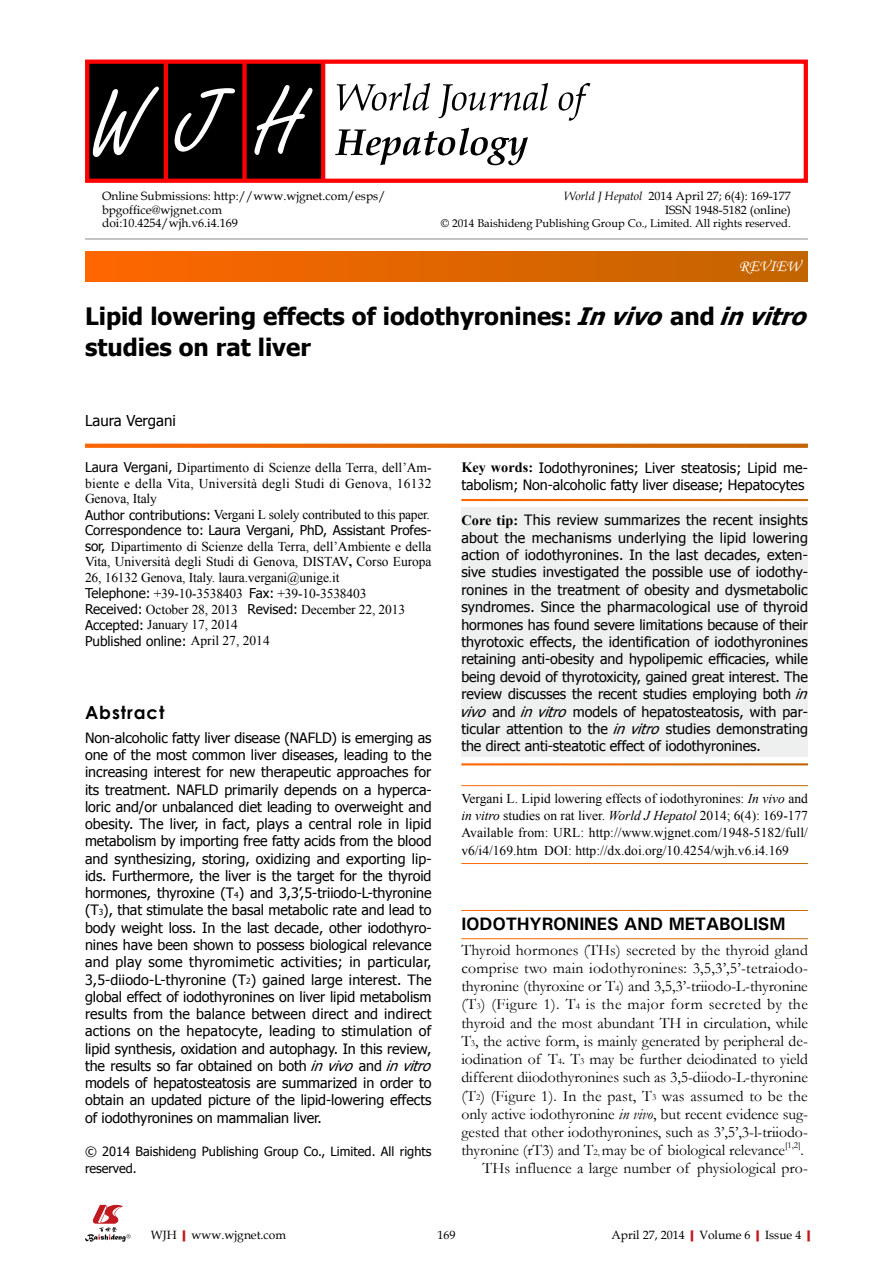
<style>
.page{position:relative;width:893px;height:1263px;background:#fff}
.page>*{position:absolute;margin:0;border:0;box-sizing:border-box;transform-origin:0 0}
.t1{font:700 24px/31.5px "Tahoma";color:#000}
.t2{font:700 18px "Univers";letter-spacing:-.01em;color:#000}
.t3{font:700 18px "Century Gothic";letter-spacing:.05em;color:#000}
.t4{font:16.5px "Monotype Corsiva";color:#fff}
.t5{font:15.75px/18.3px "Garamond";letter-spacing:-.005em;color:#000;text-align:justify}
.t6{font:15px "Tahoma";color:#000}
.t7{font:14.25px/17.2px "Tahoma";letter-spacing:-.005em;color:#000}
.t8{font:13.5px/15.8px "Times New Roman";letter-spacing:-.005em;color:#000}
.t9{font:12.75px/17.2px "Tahoma";color:#000}
.t10{font:12px/13.5px "Book Antiqua";color:#000}
.t11{font:11.25px "Book Antiqua";color:#000}
.t12{font:9.15px "Garamond";color:#000}
.s1{font-style:italic}
.s2{font-family:"Tahoma"}
.s3{font-weight:700}
.s4{font-size:8.25px}
.s5{font-family:"Times New Roman";font-weight:700}
.s6{font-size:9.15px}
.s7{font-weight:700;color:#c01920}
</style>
<div class="page">
<div style="left:461px;top:507px;width:347px;height:250px;background:#eeefef"></div>
<hr style="left:85px;top:239px;width:723px;height:1px;background:#898989">
<svg style="left:85px;top:444px;width:723px;height:4px;background:#e16a08"></svg>
<div style="left:85px;top:252px;width:723px;height:29px;background:linear-gradient(to right,#f60,#c16500)"></div>
<svg style="left:85px;top:1205px;width:46px;height:37px"></svg>
<div style="left:87px;top:61px;width:236px;height:121px;background:#000"></div>
<hr style="left:164px;top:61px;width:4px;height:121px;background:#f00">
<div style="left:242px;top:61px;width:5px;height:121px;background:#f00"></div>
<hr style="left:321px;top:61px;width:4px;height:121px;background:#f00">
<div style="left:85px;top:60px;width:723px;height:123px;border:4px solid #f00"></div>
<svg style="left:254px;top:85px;width:58px;height:70px"></svg>
<svg style="left:175px;top:88px;width:60px;height:64px"></svg>
<svg style="left:93px;top:87px;width:66px;height:70px"></svg>
<svg style="left:337px;top:83px;width:253px;height:38px"></svg>
<svg style="left:335px;top:128px;width:193px;height:37px"></svg>
<p class="t10" style="left:102px;top:189px;width:285px">Online Submissions: http://www.wjgnet.com/esps/ bpgoffice@wjgnet.com<br>doi:10.4254/wjh.v6.i4.169</p>
<p class="t10" style="left:564px;top:189px;width:228px;text-align:right"><span class="s1">World J Hepatol</span> 2014 April 27; 6(4): 169-177<br>ISSN 1948-5182 (online)</p>
<p class="t11" style="left:441px;top:215px;width:352px">© 2014 Baishideng Publishing Group Co., Limited. All rights reserved.</p>
<p class="t4" style="left:739px;top:256px;width:63px">REVIEW</p>
<p class="t1" style="left:85px;top:298px;width:732px">Lipid lowering effects of iodothyronines: <span class="s1">Invivo</span> and <span class="s1">invitro </span>studies on rat liver</p>
<p class="t6" style="left:85px;top:410px;width:92px">Laura Vergani</p>
<p class="t8" style="left:85px;top:459px;width:348px"><span class="s2">Laura Vergani,</span> Dipartimento di Scienze della Terra, dell’Am&shy;biente e della Vita, Università degli Studi di Genova, 16132<br>Genova, Italy<br><span class="s2">Author contributions:</span> Vergani L solely contributed to this paper.<br><span class="s2">Correspondence to: Laura Vergani, PhD, Assistant Profes&shy;sor,</span> Dipartimento di Scienze della Terra, dell’Ambiente e della Vita, Università degli Studi di Genova, DISTAV<span class="s3">,</span> Corso Europa 26, 16132 Genova, Italy. laura.vergani@unige.it<br><span class="s2">Telephone:</span> +39-10-3538403 <span class="s2">Fax:</span> +39-10-3538403<br><span class="s2">Received:</span> October 28, 2013 <span class="s2">Revised:</span> December 22, 2013<br><span class="s2">Accepted:</span> January 17, 2014<br><span class="s2">Published online:</span> April 27, 2014</p>
<p class="t3" style="left:85px;top:699px;width:81px">Abstract</p>
<p class="t7" style="left:85px;top:728px;width:353px">Non-alcoholic fatty liver disease (NAFLD) is emerging as one of the most common liver diseases, leading to the increasing interest for new therapeutic approaches for its treatment. NAFLD primarily depends on a hyperca&shy;loric and/or unbalanced diet leading to overweight and obesity. The liver, in fact, plays a central role in lipid metabolism by importing free fatty acids from the blood and synthesizing, storing, oxidizing and exporting lip&shy;ids. Furthermore, the liver is the target for the thyroid hormones, thyroxine (T<span class="s4">4</span>) and 3,3’,5-triiodo-L-thyronine (T<span class="s4">3</span>), that stimulate the basal metabolic rate and lead to body weight loss. In the last decade, other iodothyro&shy;nines have been shown to possess biological relevance and play some thyromimetic activities; in particular, 3,5-diiodo-L-thyronine (T<span class="s4">2</span>) gained large interest. The global effect of iodothyronines on liver lipid metabolism results from the balance between direct and indirect actions on the hepatocyte, leading to stimulation of lipid synthesis, oxidation and autophagy. In this review, the results so far obtained on both <span class="s1">invivo</span> and <span class="s1">invitro </span>models of hepatosteatosis are summarized in order to obtain an updated picture of the lipid-lowering effects of iodothyronines on mammalian liver.</p>
<p class="t9" style="left:85px;top:1142px;width:348px">© 2014 Baishideng Publishing Group Co., Limited. All rights reserved.</p>
<p class="t7" style="left:461px;top:458px;width:348px"><span class="s5">Key words:</span> Iodothyronines; Liver steatosis; Lipid me&shy;tabolism; Non-alcoholic fatty liver disease; Hepatocytes</p>
<p class="t7" style="left:459px;top:510px;width:354px"><span class="s5">Core tip:</span> This review summarizes the recent insights about the mechanisms underlying the lipid lowering action of iodothyronines. In the last decades, exten&shy;sive studies investigated the possible use of iodothy&shy;ronines in the treatment of obesity and dysmetabolic syndromes. Since the pharmacological use of thyroid hormones has found severe limitations because of their thyrotoxic effects, the identification of iodothyronines retaining anti-obesity and hypolipemic efficacies, while being devoid of thyrotoxicity, gained great interest. The review discusses the recent studies employing both <span class="s1">in vivo</span> and <span class="s1">invitro</span> models of hepatosteatosis, with par&shy;ticular attention to the <span class="s1">invitro</span> studies demonstrating the direct anti-steatotic effect of iodothyronines.</p>
<p class="t8" style="left:461px;top:789px;width:348px;line-height:17.4px;text-align:justify">Vergani L. Lipid lowering effects of iodothyronines: <span class="s1">In vivo</span> and <span class="s1">in vitro</span> studies on rat liver. <span class="s1">World J Hepatol</span> 2014; 6(4): 169-177<br>Available from: URL: http://www.wjgnet.com/1948-5182/full/ v6/i4/169.htm DOI: http://dx.doi.org/10.4254/wjh.v6.i4.169</p>
<p class="t2" style="left:461px;top:912px;width:326px">IODOTHYRONINES AND METABOLISM</p>
<p class="t5" style="left:461px;top:940px;width:348px">Thyroid hormones (THs) secreted by the thyroid gland comprise two main iodothyronines: 3,5,3’,5’-tetraiodo&shy;thyronine (thyroxine or T<span class="s6">4</span>) and 3,5,3’-triiodo-L-thyronine (T<span class="s6">3</span>) (Figure 1). T<span class="s6">4</span> is the major form secreted by the thyroid and the most abundant TH in circulation, while T<span class="s6">3</span>, the active form, is mainly generated by peripheral de&shy;iodination of T<span class="s6">4</span>. T<span class="s6">3</span> may be further deiodinated to yield different diiodothyronines such as 3,5-diiodo-L-thyronine (T<span class="s6">2</span>) (Figure 1). In the past, T<span class="s6">3</span> was assumed to be the only active iodothyronine <span class="s1">in vivo</span>, but recent evidence sug&shy;gested that other iodothyronines, such as 3’,5’,3-l-triiodo&shy;thyronine (rT3) and T<span class="s6">2,</span> may be of biological relevance</p>
<p class="t12" style="left:785px;top:1138px;width:17px">[1,2]</p>
<p class="t5" style="left:483px;top:1141px;width:327px;text-align:right">.<br>THs influence a large number of physiological pro-</p>
<p class="t10" style="left:151px;top:1227px;width:137px">WJH<span class="s7">|</span>www.wjgnet.com</p>
<p class="t10" style="left:437px;top:1227px;width:19px">169</p>
<p class="t10" style="left:611px;top:1227px;width:206px">April 27, 2014<span class="s7">|</span>Volume 6<span class="s7">|</span>Issue 4<span class="s7">|</span></p>
</div>
